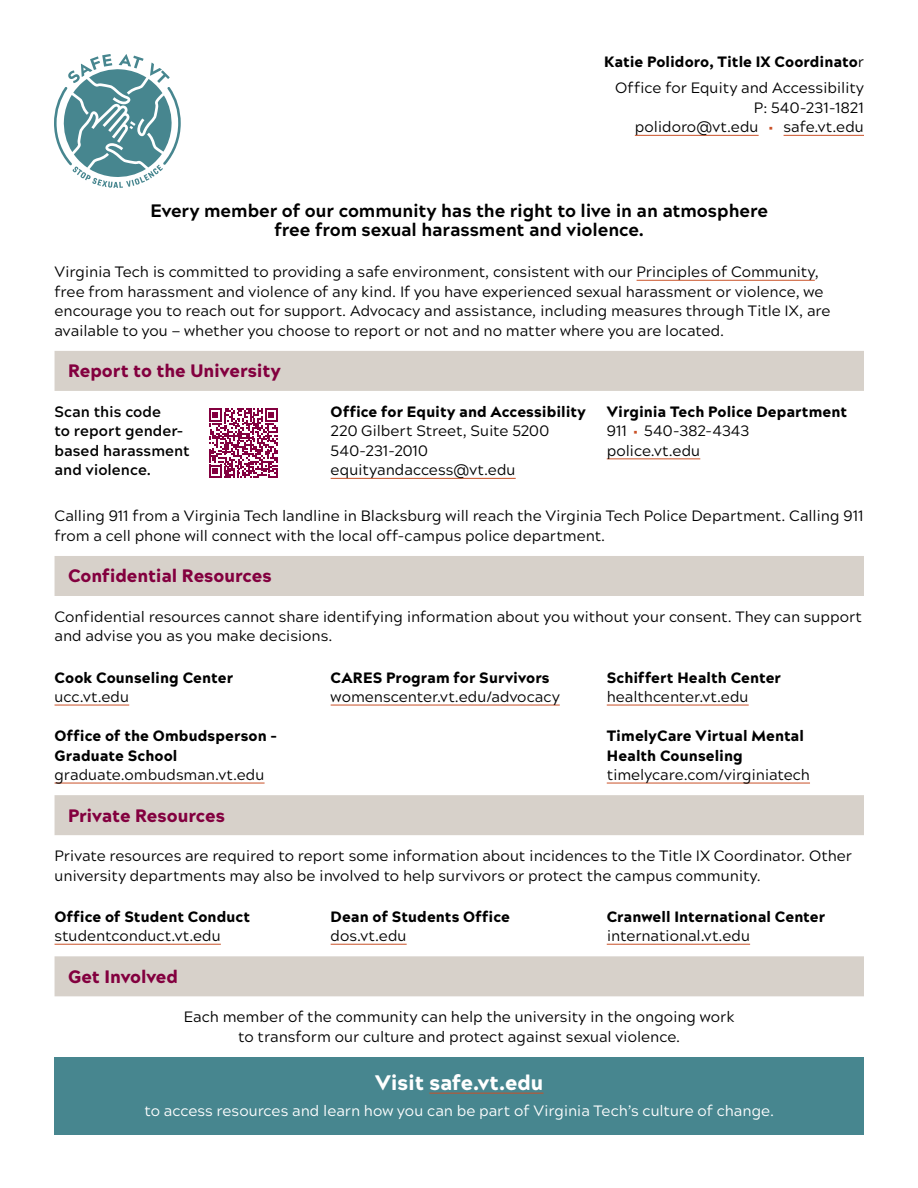
<style>
.page{position:relative;width:918px;height:1188px;background:#fff}
.page>*{position:absolute;margin:0;border:0;box-sizing:border-box;transform-origin:0 0}
.t1{font:900 21px "Acherus Grotesque";color:#fff}
.t2{font:800 18px/19.5px "Acherus Grotesque";letter-spacing:-.005em;color:#000;text-align:center}
.t3{font:900 18px "Acherus Grotesque";letter-spacing:-.005em;color:#83003f}
.t4{font:15px/19.5px "Acherus Grotesque";color:#000}
.t5{font:900 15px/19.5px "Acherus Grotesque";letter-spacing:.005em;color:#000}
.t6{font:15px "Acherus Grotesque";color:#fff}
.t7{font:700 15px/19.5px "Acherus Grotesque";letter-spacing:.005em;color:#000}
.s1{font-weight:400}
.s2{color:#c95127}
</style>
<div class="page">
<svg style="left:54px;top:54px;width:127px;height:134px"></svg>
<svg style="left:55px;top:351px;width:809px;height:645px"></svg>
<div style="left:55px;top:1057px;width:809px;height:77px;background:#47868f"></div>
<hr style="left:635px;top:135px;width:124px;height:1px;background:#c95127">
<hr style="left:784px;top:135px;width:80px;height:1px;background:#c95127">
<hr style="left:637px;top:280px;width:178px;height:1px;background:#c95127">
<svg style="left:209px;top:409px;width:69px;height:69px"></svg>
<hr style="left:331px;top:478px;width:185px;height:1px;background:#c95127">
<hr style="left:607px;top:458px;width:93px;height:1px;background:#c95127">
<hr style="left:55px;top:705px;width:74px;height:1px;background:#c95127">
<hr style="left:55px;top:783px;width:210px;height:1px;background:#c95127">
<hr style="left:331px;top:705px;width:229px;height:1px;background:#c95127">
<hr style="left:607px;top:705px;width:142px;height:1px;background:#c95127">
<hr style="left:607px;top:783px;width:203px;height:1px;background:#c95127">
<hr style="left:55px;top:944px;width:166px;height:1px;background:#c95127">
<hr style="left:331px;top:944px;width:76px;height:1px;background:#c95127">
<hr style="left:607px;top:944px;width:143px;height:1px;background:#c95127">
<hr style="left:429px;top:1093px;width:115px;height:1px;background:#c95127">
<p class="t5" style="left:604px;top:51px;width:261px">Katie Polidoro, Title IX Coordinato<span class="s1">r</span></p>
<p class="t4" style="left:615px;top:78px;width:250px;text-align:right">Office for Equity and Accessibility<br>P: 540-231-1821<br>polidoro@vt.edu <span class="s2">▪</span> safe.vt.edu</p>
<p class="t2" style="left:150px;top:200px;width:619px">Every member of our community has the right to live in an atmosphere free from sexual harassment and violence.</p>
<p class="t4" style="left:55px;top:261px;width:777px">Virginia Tech is committed to providing a safe environment, consistent with our Principles of Community, free from harassment and violence of any kind. If you have experienced sexual harassment or violence, we encourage you to reach out for support. Advocacy and assistance, including measures through Title IX, are available to you — whether you choose to report or not and no matter where you are located.</p>
<p class="t3" style="left:68px;top:355px;width:214px">Report to the University</p>
<p class="t7" style="left:55px;top:401px;width:137px">Scan this code<br>to report gender&shy;based harassment and violence.</p>
<p class="t5" style="left:331px;top:401px;width:257px">Office for Equity and Accessibility</p>
<p class="t5" style="left:607px;top:401px;width:242px">Virginia Tech Police Department</p>
<p class="t4" style="left:607px;top:421px;width:144px">911 <span class="s2">▪</span> 540-382-4343</p>
<p class="t4" style="left:607px;top:440px;width:95px">police.vt.edu</p>
<p class="t4" style="left:331px;top:421px;width:220px">220 Gilbert Street, Suite 5200</p>
<p class="t4" style="left:331px;top:440px;width:99px">540-231-2010</p>
<p class="t4" style="left:331px;top:460px;width:187px">equityandaccess@vt.edu</p>
<p class="t4" style="left:55px;top:506px;width:810px">Calling 911 from a Virginia Tech landline in Blacksburg will reach the Virginia Tech Police Department. Calling 911 from a cell phone will connect with the local off-campus police department.</p>
<p class="t3" style="left:68px;top:561px;width:205px">Confidential Resources</p>
<p class="t4" style="left:55px;top:606px;width:809px">Confidential resources cannot share identifying information about you without your consent. They can support and advise you as you make decisions.</p>
<p class="t5" style="left:55px;top:667px;width:180px">Cook Counseling Center</p>
<p class="t4" style="left:55px;top:686px;width:76px">ucc.vt.edu</p>
<p class="t5" style="left:55px;top:725px;width:224px">Office of the Ombudsperson –</p>
<p class="t5" style="left:55px;top:745px;width:124px">Graduate School</p>
<p class="t4" style="left:55px;top:764px;width:212px">graduate.ombudsman.vt.edu</p>
<p class="t5" style="left:331px;top:667px;width:220px">CARES Program for Survivors</p>
<p class="t4" style="left:331px;top:686px;width:231px">womenscenter.vt.edu/advocacy</p>
<p class="t5" style="left:607px;top:667px;width:176px">Schiffert Health Center</p>
<p class="t4" style="left:607px;top:686px;width:143px">healthcenter.vt.edu</p>
<p class="t5" style="left:607px;top:725px;width:199px">TimelyCare Virtual Mental<br>Health Counseling</p>
<p class="t4" style="left:607px;top:764px;width:205px">timelycare.com/virginiatech</p>
<p class="t3" style="left:68px;top:800px;width:158px">Private Resources</p>
<p class="t4" style="left:55px;top:845px;width:799px">Private resources are required to report some information about incidences to the Title IX Coordinator. Other university departments may also be involved to help survivors or protect the campus community.</p>
<p class="t5" style="left:55px;top:906px;width:197px">Office of Student Conduct</p>
<p class="t4" style="left:55px;top:925px;width:168px">studentconduct.vt.edu</p>
<p class="t5" style="left:331px;top:906px;width:181px">Dean of Students Office</p>
<p class="t4" style="left:331px;top:925px;width:78px">dos.vt.edu</p>
<p class="t5" style="left:607px;top:906px;width:220px">Cranwell International Center</p>
<p class="t4" style="left:607px;top:925px;width:145px">international.vt.edu</p>
<p class="t3" style="left:68px;top:961px;width:112px">Get Involved</p>
<p class="t4" style="left:184px;top:1007px;width:552px;text-align:center">Each member of the community can help the university in the ongoing work to transform our culture and protect against sexual violence.</p>
<p class="t1" style="left:375px;top:1065px;width:170px">Visit safe.vt.edu</p>
<p class="t6" style="left:144px;top:1099px;width:631px">to access resources and learn how you can be part of Virginia Tech’s culture of change.</p>
</div>
